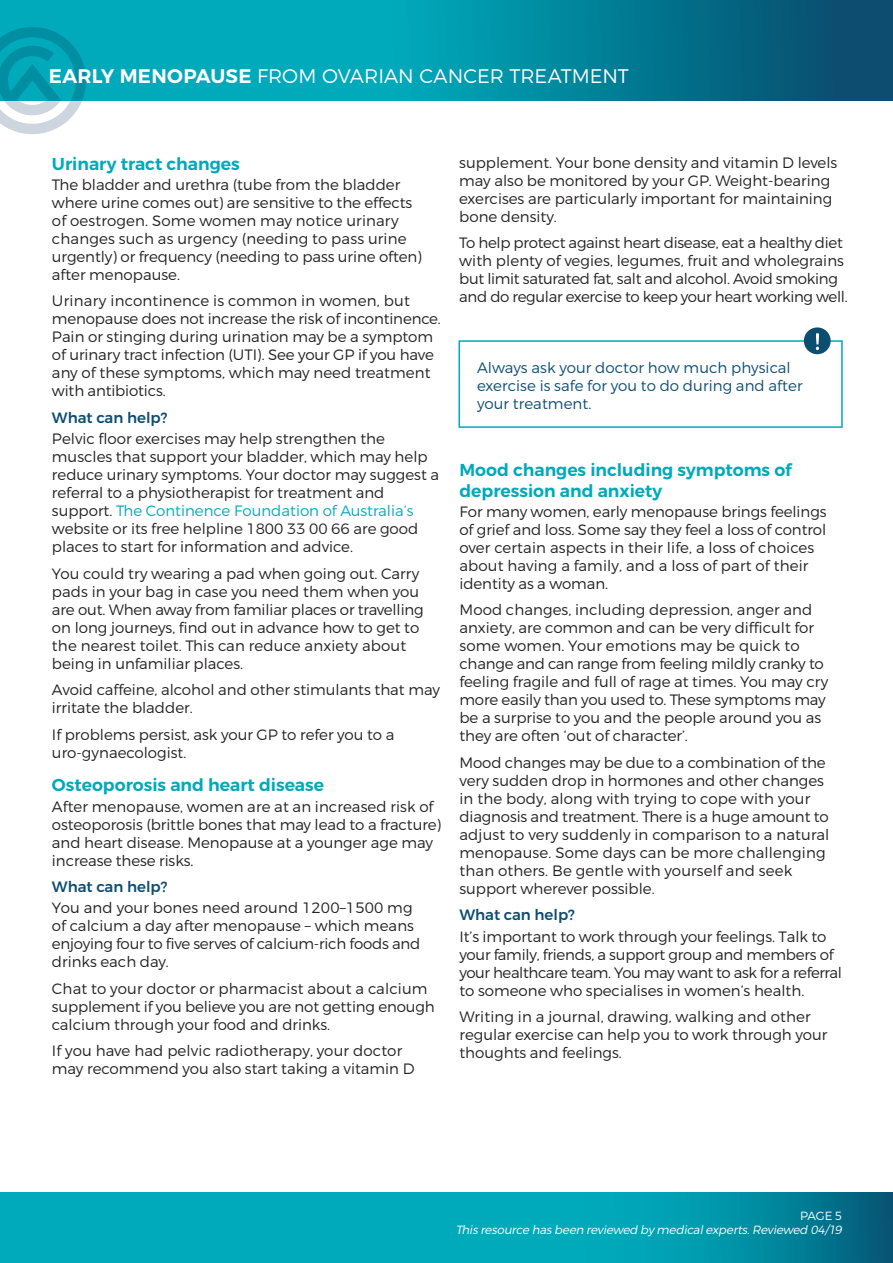
<style>
.page{position:relative;width:893px;height:1263px;background:#fff}
.page>*{position:absolute;margin:0;border:0;box-sizing:border-box;transform-origin:0 0}
.t1{font:300 19.65px "Montserrat";color:#fff}
.Subhead_2{font:600 17.25px/20.7px "Montserrat";color:#0ab}
.Body_OCA{font:300 15px/18px "Montserrat";color:#231f20}
.Body_OCA-2{font:300 15px/18px "Montserrat";letter-spacing:-.02em;color:#231f20}
.Body_OCA-3{font:300 15px/18px "Montserrat";letter-spacing:.005em;color:#0d4d70}
.Subhead_3{font:500 15px "Montserrat";color:#0d4d70}
.Body_OCA-4{font:italic 300 11.85px "Montserrat";color:#fff}
.t2{font:300 11.85px "Montserrat";color:#fff}
.s1{font-weight:600}
.s2{color:#0ab}
</style>
<div class="page">
<div style="left:0;top:0;width:893px;height:101px;background:#0ab"></div>
<div style="left:296px;top:0;width:597px;height:101px;background:linear-gradient(to right,#00b8c6,#09476a)"></div>
<div style="left:0;top:1193px;width:893px;height:70px;background:#0ab"></div>
<svg style="left:677px;top:1193px;width:216px;height:70px"></svg>
<svg style="left:0;top:27px;width:86px;height:107px"></svg>
<div style="left:458px;top:340px;width:385px;height:88px;border:2px solid #0ab"></div>
<div style="left:804px;top:327px;width:27px;height:27px;background:#0d4d70;border-radius:50%"></div>
<svg style="left:816px;top:333px;width:3px;height:17px"></svg>
<p class="t1" style="left:49px;top:60px;width:581px"><span class="s1">EARLY MENOPAUSE</span> FROM OVARIAN CANCER TREATMENT</p>
<p class="Subhead_2" style="left:52px;top:152px;width:189px">Urinary tract changes</p>
<p class="Body_OCA" style="left:52px;top:174px;width:372px">The bladder and urethra (tube from the bladder where urine comes out) are sensitive to the effects of oestrogen. Some women may notice urinary changes such as urgency (needing to pass urine urgently) or frequency (needing to pass urine often) after menopause.</p>
<p class="Body_OCA" style="left:52px;top:291px;width:390px">Urinary incontinence is common in women, but menopause does not increase the risk of incontinence.<br>Pain or stinging during urination may be a symptom of urinary tract infection (UTI). See your GP if you have any of these symptoms, which may need treatment with antibiotics.</p>
<p class="Subhead_3" style="left:52px;top:406px;width:117px">What can help?</p>
<p class="Body_OCA" style="left:52px;top:429px;width:389px">Pelvic floor exercises may help strengthen the muscles that support your bladder, which may help reduce urinary symptoms. Your doctor may suggest a referral to a physiotherapist for treatment and support. <span class="s2">The Continence Foundation of Australia’s </span>website or its free helpline 1800 33 00 66 are good places to start for information and advice.</p>
<p class="Body_OCA" style="left:52px;top:563px;width:373px">You could try wearing a pad when going out. Carry pads in your bag in case you need them when you are out. When away from familiar places or travelling on long journeys, find out in advance how to get to the nearest toilet. This can reduce anxiety about being in unfamiliar places.</p>
<p class="Body_OCA" style="left:52px;top:680px;width:389px">Avoid caffeine, alcohol and other stimulants that may irritate the bladder.</p>
<p class="Body_OCA" style="left:52px;top:724px;width:344px">If problems persist, ask your GP to refer you to a uro-gynaecologist.</p>
<p class="Subhead_2" style="left:52px;top:773px;width:274px">Osteoporosis and heart disease</p>
<p class="Body_OCA" style="left:52px;top:796px;width:391px">After menopause, women are at an increased risk of osteoporosis (brittle bones that may lead to a fracture) and heart disease. Menopause at a younger age may increase these risks.</p>
<p class="Subhead_3" style="left:52px;top:875px;width:117px">What can help?</p>
<p class="Body_OCA" style="left:52px;top:898px;width:370px">You and your bones need around 1200–1500 mg of calcium a day after menopause – which means enjoying four to five serves of calcium-rich foods and drinks each day.</p>
<p class="Body_OCA" style="left:52px;top:978px;width:384px">Chat to your doctor or pharmacist about a calcium supplement if you believe you are not getting enough calcium through your food and drinks.</p>
<p class="Body_OCA" style="left:52px;top:1041px;width:364px">If you have had pelvic radiotherapy, your doctor may recommend you also start taking a vitamin D</p>
<p class="Body_OCA" style="left:459px;top:152px;width:380px">supplement. Your bone density and vitamin D levels may also be monitored by your GP. Weight-bearing exercises are particularly important for maintaining bone density.</p>
<p class="Body_OCA-2" style="left:459px;top:232px;width:390px">To help protect against heart disease, eat a healthy diet with plenty of vegies, legumes, fruit and wholegrains but limit saturated fat, salt and alcohol. Avoid smoking and do regular exercise to keep your heart working well.</p>
<p class="Body_OCA-3" style="left:477px;top:358px;width:327px">Always ask your doctor how much physical exercise is safe for you to do during and after your treatment.</p>
<p class="Subhead_2" style="left:459px;top:458px;width:334px">Mood changes including symptoms of depression and anxiety</p>
<p class="Body_OCA" style="left:459px;top:501px;width:369px">For many women, early menopause brings feelings of grief and loss. Some say they feel a loss of control over certain aspects in their life, a loss of choices about having a family, and a loss of part of their identity as a woman.</p>
<p class="Body_OCA" style="left:459px;top:600px;width:370px">Mood changes, including depression, anger and anxiety, are common and can be very difficult for some women. Your emotions may be quick to change and can range from feeling mildly cranky to feeling fragile and full of rage at times. You may cry more easily than you used to. These symptoms may be a surprise to you and the people around you as they are often ‘out of character’.</p>
<p class="Body_OCA" style="left:459px;top:752px;width:371px">Mood changes may be due to a combination of the very sudden drop in hormones and other changes in the body, along with trying to cope with your diagnosis and treatment. There is a huge amount to adjust to very suddenly in comparison to a natural menopause. Some days can be more challenging than others. Be gentle with yourself and seek support wherever possible.</p>
<p class="Subhead_3" style="left:459px;top:903px;width:117px">What can help?</p>
<p class="Body_OCA" style="left:459px;top:926px;width:384px">It’s important to work through your feelings. Talk to your family, friends, a support group and members of your healthcare team. You may want to ask for a referral to someone who specialises in women’s health.</p>
<p class="Body_OCA" style="left:459px;top:1007px;width:369px">Writing in a journal, drawing, walking and other regular exercise can help you to work through your thoughts and feelings.</p>
<p class="t2" style="left:800px;top:1206px;width:43px">PAGE 5</p>
<p class="Body_OCA-4" style="left:456px;top:1221px;width:391px">Thisresource hasbeen reviewed by medicalexperts.Reviewed 04/19</p>
</div>
